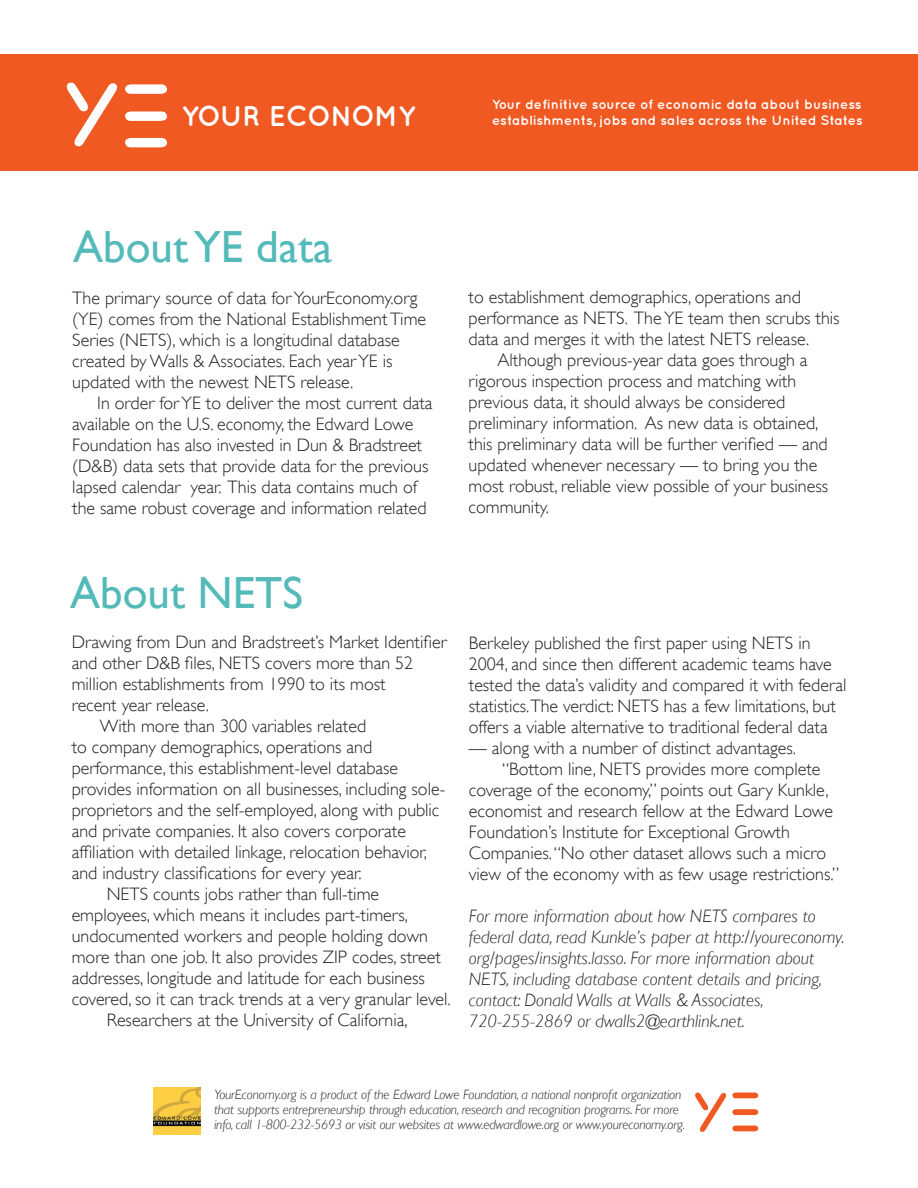
<style>
.page{position:relative;width:918px;height:1188px;background:#fff}
.page>*{position:absolute;margin:0;border:0;box-sizing:border-box;transform-origin:0 0}
.t1{font:45px "Gill Sans";color:#54bab9}
.t2{font:700 28.5px "Quicksand";letter-spacing:-.025em;color:#fff}
.t3{font:300 18px/21px "Gill Sans";color:#231f20}
.t4{font:italic 300 18px/21px "Gill Sans";color:#231f20}
.t5{font:italic 300 13.5px/15px "Gill Sans";letter-spacing:-.01em;color:#231f20}
.t6{font:700 13.5px "Quicksand";color:#fff}
</style>
<div class="page">
<div style="left:0;top:54px;width:918px;height:117px;background:#f05922"></div>
<svg style="left:125px;top:84px;width:42px;height:10px"></svg>
<svg style="left:125px;top:111px;width:42px;height:10px"></svg>
<svg style="left:125px;top:138px;width:42px;height:9px"></svg>
<svg style="left:66px;top:82px;width:52px;height:65px"></svg>
<img style="left:154px;top:1088px;width:46px;height:46px">
<svg style="left:695px;top:1092px;width:63px;height:40px"></svg>
<p class="t2" style="left:182px;top:99px;width:235px">YOUR ECONOMY</p>
<p class="t6" style="left:492px;top:96px;width:371px">Your definitive source of economic data about business</p>
<p class="t6" style="left:492px;top:112px;width:372px">establishments, jobs and sales across the United States</p>
<p class="t1" style="left:73px;top:221px;width:261px">About YE data</p>
<p class="t3" style="left:72px;top:288px;width:355px">The primary source of data for YourEconomy.org (YE) comes from the National Establishment Time Series (NETS), which is a longitudinal database created by Walls &amp; Associates. Each year YE is updated with the newest NETS release.</p>
<p class="t3" style="left:72px;top:393px;width:362px;text-indent:25px">In order for YE to deliver the most current data available on the U.S. economy, the Edward Lowe Foundation has also invested in Dun &amp; Bradstreet (D&amp;B) data sets that provide data for the previous lapsed calendar year. This data contains much of the same robust coverage and information related</p>
<p class="t3" style="left:469px;top:287px;width:373px">to establishment demographics, operations and performance as NETS. The YE team then scrubs this data and merges it with the latest NETS release.</p>
<p class="t3" style="left:469px;top:350px;width:361px;text-indent:29px">Although previous-year data goes through a rigorous inspection process and matching with previous data, it should always be considered preliminary information. As new data is obtained, this preliminary data will be further verified — and updated whenever necessary — to bring you the most robust, reliable view possible of your business community.</p>
<p class="t1" style="left:70px;top:566px;width:234px">About NETS</p>
<p class="t3" style="left:72px;top:632px;width:377px">Drawing from Dun and Bradstreet’s Market Identifier and other D&amp;B files, NETS covers more than 52 million establishments from 1990 to its most</p>
<p class="t3" style="left:72px;top:695px;width:139px">recent year release.</p>
<p class="t3" style="left:72px;top:716px;width:375px;text-indent:28px">With more than 300 variables related<br>to company demographics, operations and performance, this establishment-level database provides information on all businesses, including sole&shy;proprietors and the self-employed, along with public and private companies. It also covers corporate affiliation with detailed linkage, relocation behavior, and industry classifications for every year.</p>
<p class="t3" style="left:72px;top:884px;width:381px;text-indent:35px">NETS counts jobs rather than full-time employees, which means it includes part-timers, undocumented workers and people holding down more than one job. It also provides ZIP codes, street addresses, longitude and latitude for each business covered, so it can track trends at a very granular level.</p>
<p class="t3" style="left:107px;top:1010px;width:302px">Researchers at the University of California,</p>
<p class="t3" style="left:469px;top:632px;width:379px">Berkeley published the first paper using NETS in 2004, and since then different academic teams have tested the data’s validity and compared it with federal statistics.The verdict: NETS has a few limitations, but offers a viable alternative to traditional federal data</p>
<p class="t3" style="left:469px;top:737px;width:329px">— along with a number of distinct advantages.</p>
<p class="t3" style="left:469px;top:758px;width:372px;text-indent:33px">“Bottom line, NETS provides more complete coverage of the economy,” points out Gary Kunkle, economist and research fellow at the Edward Lowe Foundation’s Institute for Exceptional Growth Companies. “No other dataset allows such a micro view of the economy with as few usage restrictions.”</p>
<p class="t4" style="left:469px;top:905px;width:377px">For more information about how NETS compares to federal data, read Kunkle’s paper at http://youreconomy. org/pages/insights.lasso. For more information about NETS, including database content details and pricing, contact: Donald Walls at Walls &amp; Associates,</p>
<p class="t4" style="left:469px;top:1010px;width:277px">720-255-2869 or dwalls2@earthlink.net.</p>
<p class="t5" style="left:214px;top:1087px;width:473px">YourEconomy.org is a product of the Edward Lowe Foundation, a national nonprofit organization that supports entrepreneurship through education, research and recognition programs. For more info, call 1-800-232-5693 or visit our websites at www.edwardlowe.org or www.youreconomy.org.</p>
</div>
